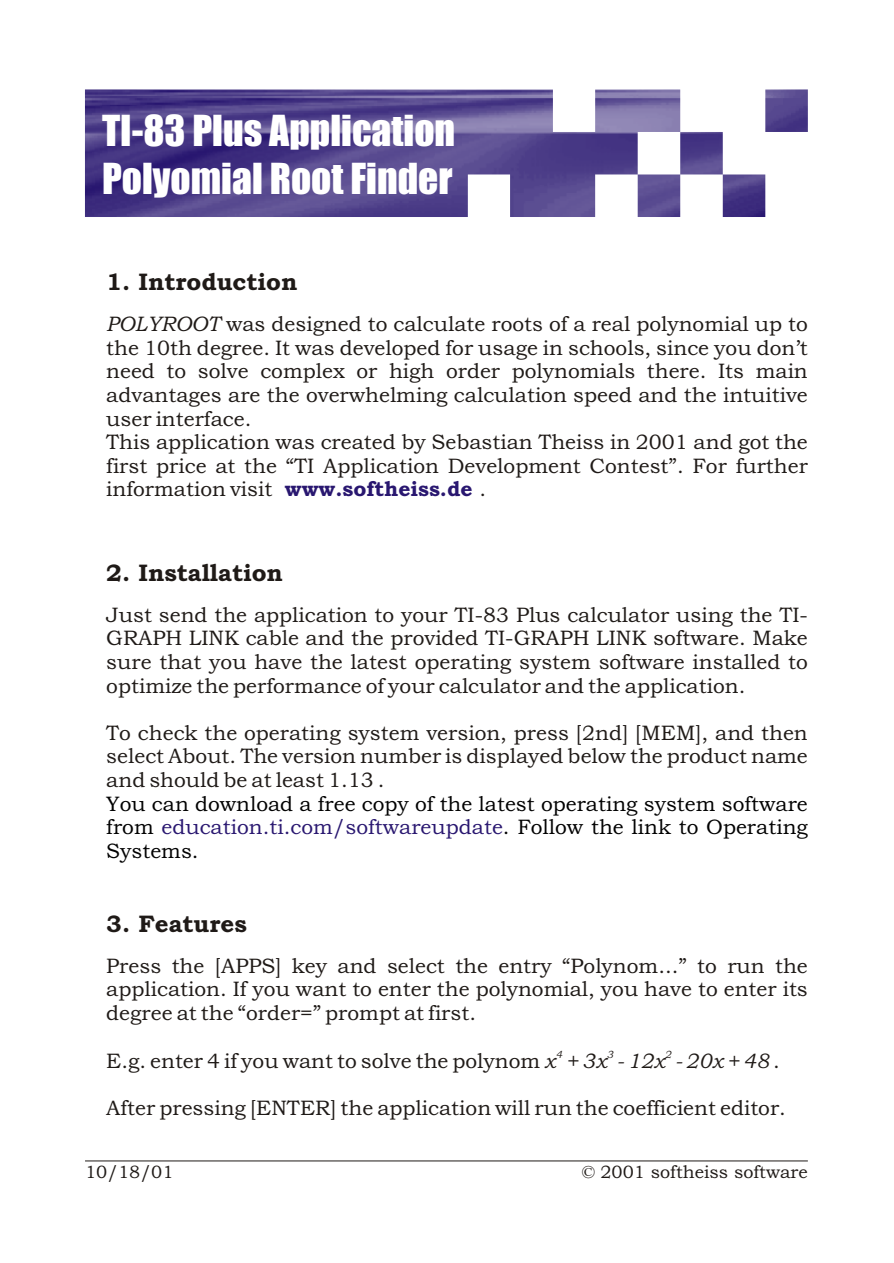
<style>
.page{position:relative;width:894px;height:1263px;background:#fff}
.page>*{position:absolute;margin:0;border:0;box-sizing:border-box;transform-origin:0 0}
.t1{font:39.45px/48.2px "Impact";color:#fff}
.t2{font:24px "Bookman Old Style";color:#1f1a17}
.t3{font:21px/23.7px "Bookman Old Style";color:#1f1a17;text-align:justify}
.t4{font:21px/23.7px "Bookman Old Style";color:#000;text-align:justify}
.t5{font:21px "Bookman Old Style";color:#291770}
.t6{font:18px "Bookman Old Style";color:#1f1a17}
.t7{font:italic 10.5px "Bookman Old Style";color:#1f1a17}
.s1{font-style:italic}
.s2{color:#1f1a17}
.s3{color:#291770}
</style>
<div class="page">
<img style="left:85px;top:89px;width:723px;height:128px">
<hr style="left:85px;top:1161px;width:723px;height:1px;background:#1f1a17">
<h1 class="t1" style="left:102px;top:109px;width:355px">TI-83 Plus Application<br>Polyomial Root Finder</h1>
<p class="t2" style="left:106px;top:273px;width:193px">1. Introduction</p>
<p class="t3" style="left:106px;top:314px;width:703px;text-align:left"><span class="s1">POLYROOT</span> was designed to calculate roots of a real polynomial up to the 10th degree. It was developed for usage in schools, since you don’t need to solve complex or high order polynomials there. Its main advantages are the overwhelming calculation speed and the intuitive user interface.<br>This application was created by Sebastian Theiss in 2001 and got the first price at the “TI Application Development Contest”. For further information visit</p>
<p class="t5" style="left:285px;top:481px;width:203px">www.softheiss.de <span class="s2">.</span></p>
<p class="t2" style="left:106px;top:564px;width:178px">2. Installation</p>
<p class="t3" style="left:106px;top:605px;width:703px">Just send the application to your TI-83 Plus calculator using the TI-GRAPH LINK cable and the provided TI-GRAPH LINK software. Make sure that you have the latest operating system software installed to optimize the performance of your calculator and the application.</p>
<p class="t3" style="left:106px;top:723px;width:703px">To check the operating system version, press [2nd] [MEM], and then select About. The version number is displayed below the product name and should be at least 1.13 .</p>
<p class="t4" style="left:106px;top:794px;width:703px">You can download a free copy of the latest operating system software from <span class="s3">education.ti.com/softwareupdate</span>. Follow the link to Operating Systems.</p>
<p class="t2" style="left:106px;top:915px;width:142px">3. Features</p>
<p class="t3" style="left:106px;top:956px;width:703px">Press the [APPS] key and select the entry “Polynom...” to run the application. If you want to enter the polynomial, you have to enter its degree at the “order=” prompt at first.</p>
<p class="t7" style="left:556px;top:1050px;width:8px">4</p>
<p class="t7" style="left:607px;top:1050px;width:8px">3</p>
<p class="t7" style="left:665px;top:1050px;width:8px">2</p>
<p class="t3" style="left:106px;top:1051px;width:675px">E.g. enter 4 if you want to solve the polynom <span class="s1">x + 3x - 12x - 20x + 48</span> .</p>
<p class="t3" style="left:106px;top:1098px;width:681px">After pressing [ENTER] the application will run the coefficient editor.</p>
<p class="t6" style="left:85px;top:1165px;width:90px">10/18/01</p>
<p class="t6" style="left:581px;top:1165px;width:228px">© 2001 softheiss software</p>
</div>
